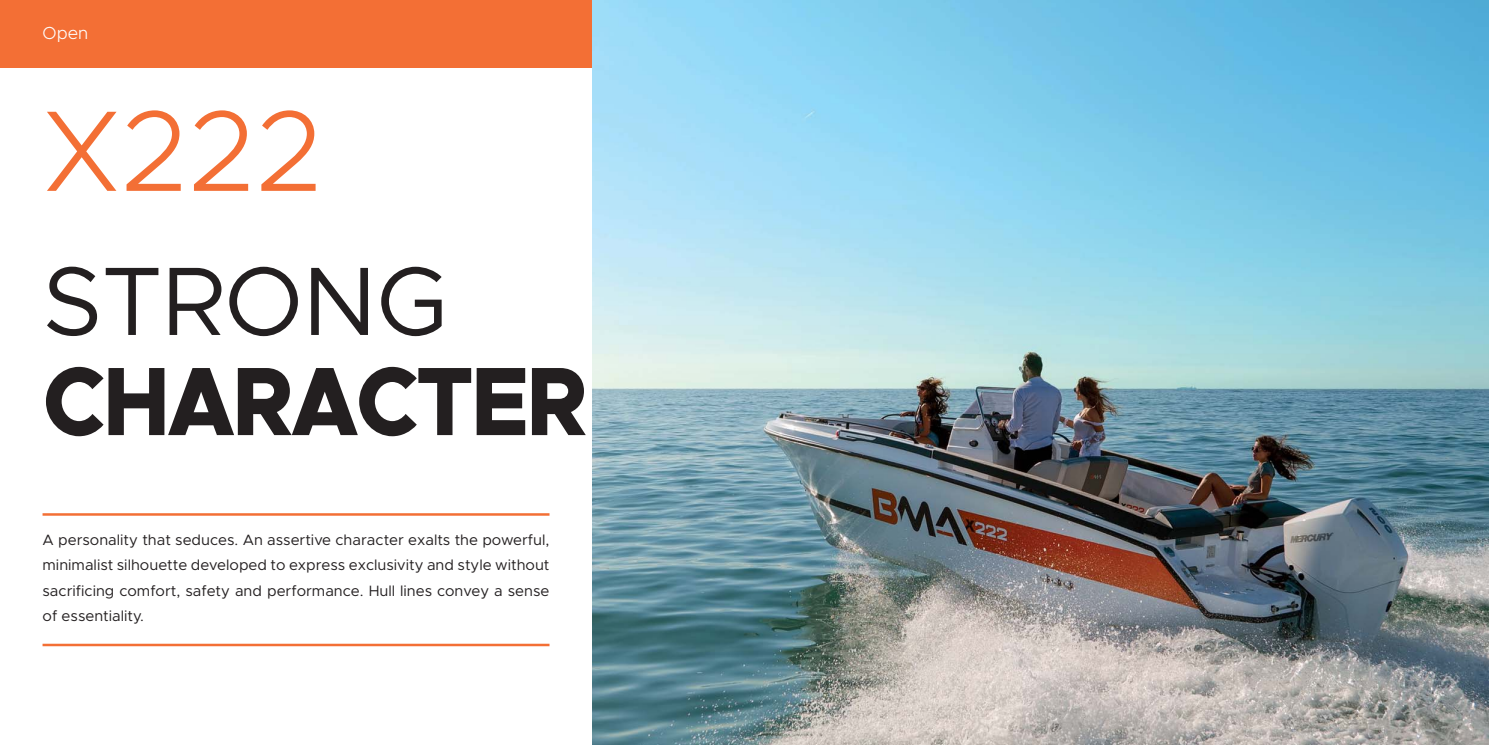
<style>
.page{position:relative;width:1489px;height:745px;background:#fff}
.page>*{position:absolute;margin:0;border:0;box-sizing:border-box;transform-origin:0 0}
.t1{font:300 115px "Metropolis";color:#f36f35}
.t2{font:800 97.5px "Metropolis";letter-spacing:-.03em;color:#231f20;scale:.92 1}
.t3{font:97.5px "Metropolis";letter-spacing:-.01em;color:#231f20}
.t4{font:300 17.5px "Metropolis";color:#fff}
.t5{font:15px/25px "Metropolis";color:#231f20;text-align:justify}
</style>
<div class="page">
<img style="left:592px;top:0;width:896px;height:744px">
<hr style="left:43px;top:513px;width:506px;height:2px;background:#f36f35">
<hr style="left:43px;top:643px;width:506px;height:2px;background:#f36f35">
<div style="left:0;top:0;width:591px;height:67px;background:#f36f35"></div>
<p class="t4" style="left:43px;top:26px;width:47px">Open</p>
<h1 class="t1" style="left:43px;top:109px;width:282px">X222</h1>
<h2 class="t3" style="left:43px;top:265px;width:408px">STRONG</h2>
<h2 class="t2" style="left:43px;top:365px;width:594px">CHARACTER</h2>
<p class="t5" style="left:43px;top:529px;width:508px">A personality that seduces. An assertive character exalts the powerful, minimalist silhouette developed to express exclusivity and style without sacrificing comfort, safety and performance. Hull lines convey a sense of essentiality.</p>
</div>
